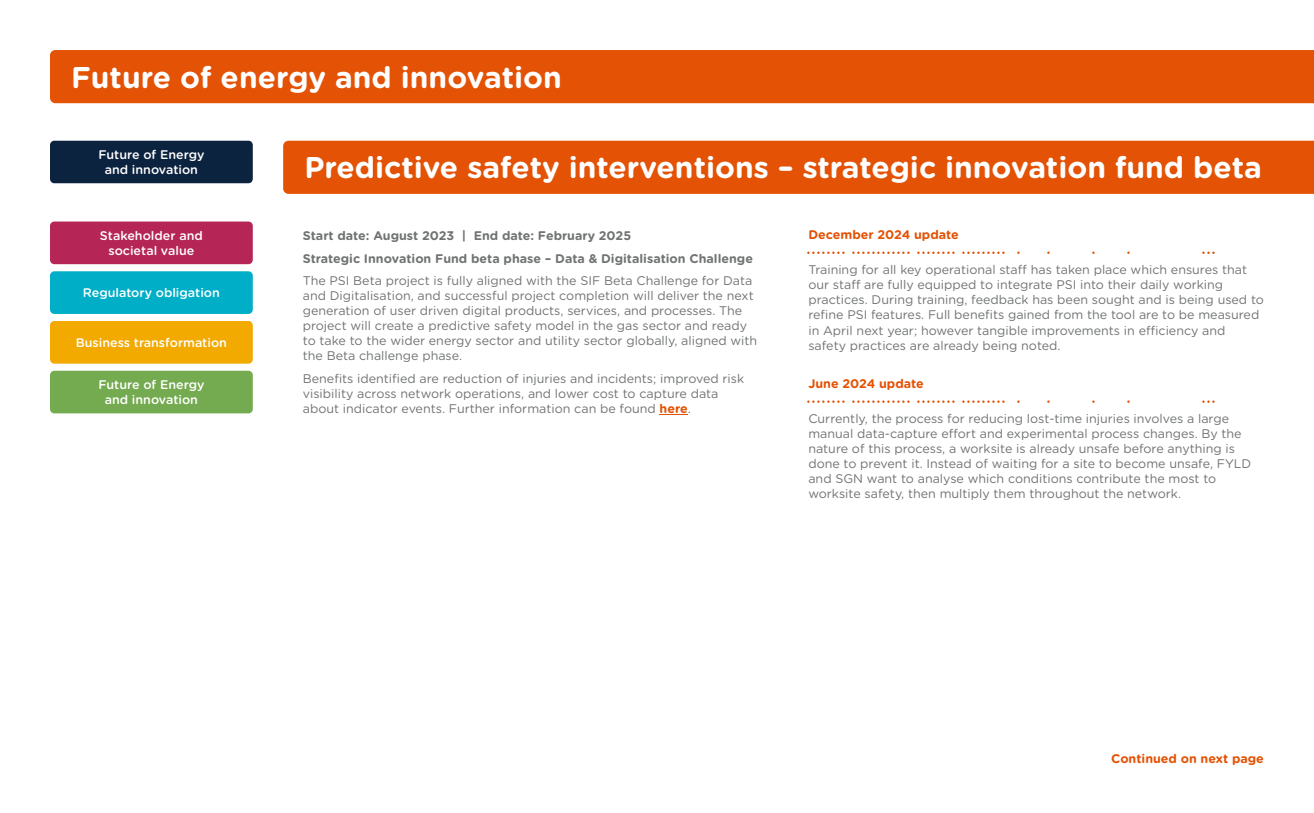
<style>
.page{position:relative;width:1314px;height:813px;background:#fff}
.page>*{position:absolute;margin:0;border:0;box-sizing:border-box;transform-origin:0 0}
.t1{font:700 30px "Gotham Rounded";color:#fff}
.t2{font:12.5px/15px "Gotham Rounded";color:#707372}
.t3{font:500 12.5px/15px "Gotham Rounded";color:#fff;text-align:center}
.t4{font:700 12.5px/22.5px "Gotham Rounded";color:#707372}
.t5{font:700 12.5px "Gotham Rounded";color:#e35205}
.s1{font-weight:700;color:#e35205}
</style>
<div class="page">
<div style="left:50px;top:221px;width:203px;height:43px;background:#b52555;border-radius:4px"></div>
<div style="left:50px;top:271px;width:203px;height:43px;background:#00aec7;border-radius:4px"></div>
<div style="left:50px;top:321px;width:203px;height:42px;background:#f2a900;border-radius:4px"></div>
<div style="left:50px;top:371px;width:203px;height:42px;background:#74aa50;border-radius:4px"></div>
<div style="left:50px;top:141px;width:203px;height:42px;background:#0c2340;border-radius:4px"></div>
<svg style="left:808px;top:251px;width:407px;height:3px"></svg>
<svg style="left:808px;top:400px;width:407px;height:3px"></svg>
<div style="left:50px;top:50px;width:1264px;height:53px;background:#e35205"></div>
<div style="left:283px;top:141px;width:1031px;height:53px;background:#e35205"></div>
<svg style="left:659px;top:414px;width:29px;height:1px"></svg>
<h1 class="t1" style="left:71px;top:64px;width:492px">Future of energy and innovation</h1>
<p class="t3" style="left:98px;top:148px;width:108px">Future of Energy and innovation</p>
<p class="t3" style="left:100px;top:229px;width:104px">Stakeholder and societal value</p>
<p class="t3" style="left:83px;top:286px;width:138px">Regulatory obligation</p>
<p class="t3" style="left:76px;top:335px;width:153px">Business transformation</p>
<p class="t3" style="left:98px;top:378px;width:108px">Future of Energy and innovation</p>
<h1 class="t1" style="left:304px;top:154px;width:959px">Predictive safety interventions – strategic innovation fund beta</h1>
<p class="t4" style="left:303px;top:225px;width:452px">Start date: August 2023 | End date: February 2025<br>Strategic Innovation Fund beta phase – Data &amp; Digitalisation Challenge</p>
<p class="t2" style="left:303px;top:274px;width:456px">The PSI Beta project is fully aligned with the SIF Beta Challenge for Data and Digitalisation, and successful project completion will deliver the next generation of user driven digital products, services, and processes. The project will create a predictive safety model in the gas sector and ready to take to the wider energy sector and utility sector globally, aligned with the Beta challenge phase.</p>
<p class="t2" style="left:303px;top:371px;width:443px">Benefits identified are reduction of injuries and incidents; improved risk visibility across network operations, and lower cost to capture data about indicator events. Further information can be found <span class="s1">here</span>.</p>
<p class="t5" style="left:808px;top:228px;width:152px">December 2024 update</p>
<p class="t2" style="left:808px;top:263px;width:457px">Training for all key operational staff has taken place which ensures that our staff are fully equipped to integrate PSI into their daily working practices. During training, feedback has been sought and is being used to refine PSI features. Full benefits gained from the tool are to be measured in April next year; however tangible improvements in efficiency and safety practices are already being noted.</p>
<p class="t5" style="left:808px;top:377px;width:117px">June 2024 update</p>
<p class="t2" style="left:808px;top:412px;width:444px">Currently, the process for reducing lost-time injuries involves a large manual data-capture effort and experimental process changes. By the nature of this process, a worksite is already unsafe before anything is done to prevent it. Instead of waiting for a site to become unsafe, FYLD and SGN want to analyse which conditions contribute the most to worksite safety, then multiply them throughout the network.</p>
<p class="t5" style="left:1111px;top:752px;width:154px">Continued on next page</p>
</div>
